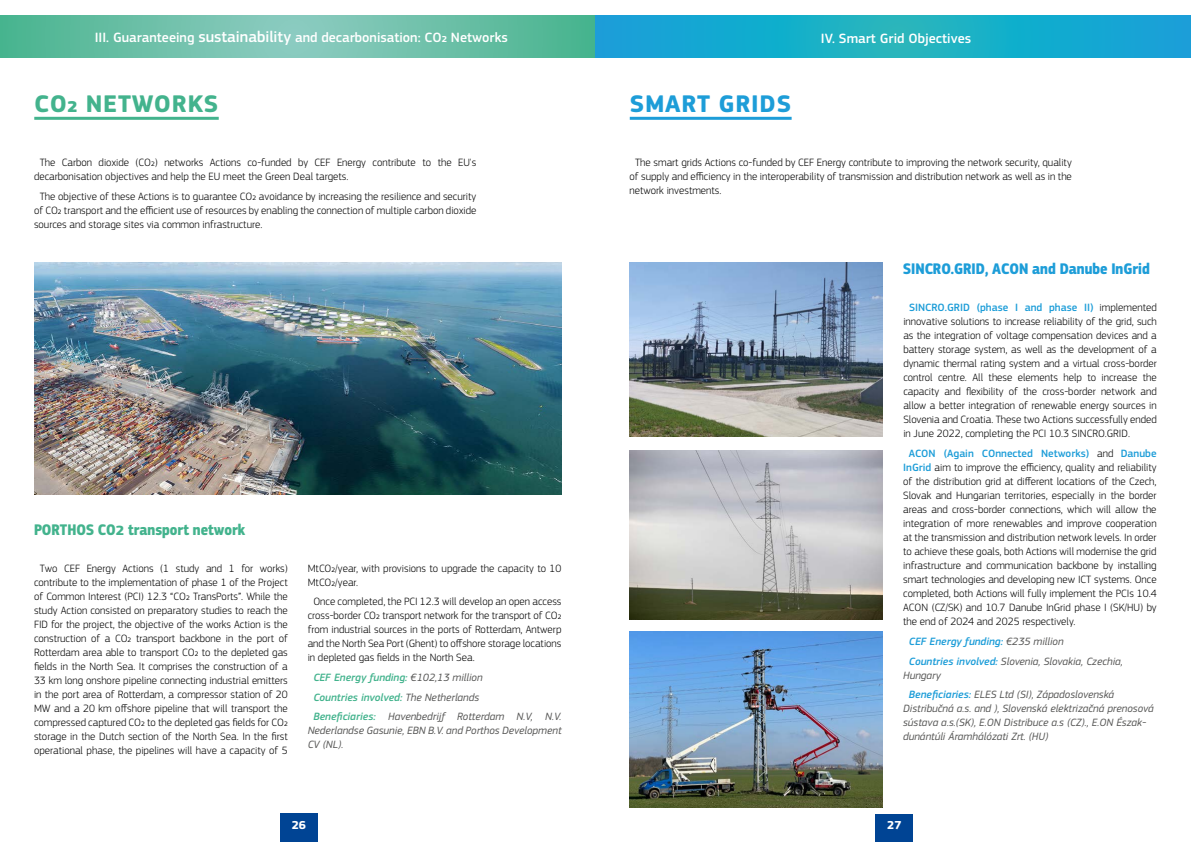
<style>
.page{position:relative;width:1191px;height:842px;background:#fff}
.page>*{position:absolute;margin:0;border:0;box-sizing:border-box;transform-origin:0 0}
.Titles-green{font:700 25px "EC Square Sans Pro";letter-spacing:.03em;color:#43b38d}
.Titles-green-2{font:700 25px "EC Square Sans Pro";letter-spacing:.03em;color:#1d9dd8}
.t1{font:700 16px "EC Square Sans Cond Pro";color:#1d9dd8}
.t2{font:700 16px "EC Square Sans Cond Pro";color:#43b38d}
.t3{font:500 14px "EC Square Sans Pro";color:#fff}
.t4{font:700 12px "EC Square Sans Pro";color:#fff}
.t5{font:300 11px/14px "EC Square Sans Pro";color:#000;text-align:justify}
.t6{font:italic 11px/14px "EC Square Sans Pro";color:#575756}
.t7{font:italic 500 11px "EC Square Sans Pro";color:#43b38d}
.t8{font:italic 500 11px "EC Square Sans Pro";color:#1d9dd8}
.s1{font-size:16px}
.s2{font-size:13.9px}
.s3{font-weight:400;color:#575756}
.s4{font-weight:500;color:#43b38d}
.s5{font-weight:500;color:#1d9dd8}
</style>
<div class="page">
<hr style="left:34px;top:117px;width:185px;height:3px;background:#43b38d">
<hr style="left:630px;top:117px;width:161px;height:3px;background:#1d9dd8">
<svg style="left:0;top:15px;width:595px;height:43px;background:#6bbfa7"></svg>
<svg style="left:595px;top:15px;width:596px;height:43px;background:#18aacc"></svg>
<img style="left:34px;top:262px;width:527px;height:233px">
<img style="left:629px;top:262px;width:254px;height:175px">
<img style="left:629px;top:450px;width:254px;height:169px">
<img style="left:630px;top:631px;width:253px;height:177px">
<div style="left:875px;top:814px;width:38px;height:28px;background:#004494"></div>
<div style="left:280px;top:814px;width:37px;height:28px;background:#004494"></div>
<p class="t3" style="left:95px;top:30px;width:415px">III. Guaranteeing <span class="s1">sustainability</span> and decarbonisation: CO2 Networks</p>
<p class="t3" style="left:821px;top:30px;width:152px">IV. Smart Grid Objectives</p>
<p class="Titles-green" style="left:34px;top:89px;width:186px">CO2 NETWORKS</p>
<p class="Titles-green-2" style="left:630px;top:89px;width:163px">SMART GRIDS</p>
<p class="t5" style="left:34px;top:156px;width:444px;text-indent:6px">The Carbon dioxide (CO2) networks Actions co-funded by CEF Energy contribute to the EU's decarbonisation objectives and help the EU meet the Green Deal targets.</p>
<p class="t5" style="left:34px;top:189px;width:444px;text-indent:6px">The objective of these Actions is to guarantee CO2 avoidance by increasing the resilience and security of CO2 transport and the efficient use of resources by enabling the connection of multiple carbon dioxide sources and storage sites via common infrastructure.</p>
<p class="t2" style="left:34px;top:520px;width:213px">PORTHOS CO<span class="s2">2</span> transport network</p>
<p class="t5" style="left:34px;top:561px;width:255px;text-align:center">Two CEF Energy Actions (1 study and 1 for works) contribute to the implementation of phase 1 of the Project of Common Interest (PCI) 12.3 “CO2 TransPorts”. While the study Action consisted on preparatory studies to reach the FID for the project, the objective of the works Action is the construction of a CO2 transport backbone in the port of Rotterdam area able to transport CO2 to the depleted gas fields in the North Sea. It comprises the construction of a 33 km long onshore pipeline connecting industrial emitters in the port area of Rotterdam, a compressor station of 20<br>MW and a 20 km offshore pipeline that will transport the compressed captured CO2 to the depleted gas fields for CO2 storage in the Dutch section of the North Sea. In the first operational phase, the pipelines will have a capacity of 5</p>
<p class="t5" style="left:308px;top:561px;width:255px">MtCO2/year, with provisions to upgrade the capacity to 10<br>MtCO2/year.</p>
<p class="t5" style="left:308px;top:595px;width:255px;text-indent:6px">Once completed, the PCI 12.3 will develop an open access cross-border CO2 transport network for the transport of CO2 from industrial sources in the ports of Rotterdam, Antwerp and the North Sea Port (Ghent) to offshore storage locations in depleted gas fields in the North Sea.</p>
<p class="t7" style="left:313px;top:671px;width:171px">CEF Energy funding: <span class="s3">€102,13 million</span></p>
<p class="t7" style="left:313px;top:691px;width:167px">Countries involved: <span class="s3">The Netherlands</span></p>
<p class="t6" style="left:308px;top:710px;width:255px;text-align:justify;text-indent:6px"><span class="s4">Beneficiaries:</span> Havenbedrijf Rotterdam N.V, N.V.<br>Nederlandse Gasunie, EBN B.V. and Porthos Development CV (NL).</p>
<p class="t5" style="left:629px;top:156px;width:444px;text-indent:6px">The smart grids Actions co-funded by CEF Energy contribute to improving the network security, quality of supply and efficiency in the interoperability of transmission and distribution network as well as in the network investments.</p>
<p class="t1" style="left:903px;top:259px;width:248px">SINCRO.GRID, ACON and Danube InGrid</p>
<p class="t5" style="left:903px;top:300px;width:255px;text-indent:6px"><span class="s5">SINCRO.GRID (phase I and phase II)</span> implemented innovative solutions to increase reliability of the grid, such as the integration of voltage compensation devices and a battery storage system, as well as the development of a dynamic thermal rating system and a virtual cross-border control centre. All these elements help to increase the capacity and flexibility of the cross-border network and allow a better integration of renewable energy sources in Slovenia and Croatia. These two Actions successfully ended in June 2022, completing the PCI 10.3 SINCRO.GRID.</p>
<p class="t5" style="left:903px;top:447px;width:255px;text-indent:6px"><span class="s5">ACON (Again COnnected Networks)</span> and <span class="s5">Danube InGrid</span> aim to improve the efficiency, quality and reliability of the distribution grid at different locations of the Czech, Slovak and Hungarian territories, especially in the border areas and cross-border connections, which will allow the integration of more renewables and improve cooperation at the transmission and distribution network levels. In order to achieve these goals, both Actions will modernise the grid infrastructure and communication backbone by installing smart technologies and developing new ICT systems. Once completed, both Actions will fully implement the PCIs 10.4<br>ACON (CZ/SK) and 10.7 Danube InGrid phase I (SK/HU) by the end of 2024 and 2025 respectively.</p>
<p class="t8" style="left:909px;top:635px;width:156px">CEF Energy funding: <span class="s3">€235 million</span></p>
<p class="t6" style="left:903px;top:654px;width:221px;text-indent:6px"><span class="s5">Countries involved:</span> Slovenia, Slovakia, Czechia,<br>Hungary</p>
<p class="t6" style="left:903px;top:688px;width:252px;text-indent:6px"><span class="s5">Beneficiaries:</span> ELES Ltd (SI), Západoslovenská Distribučná a.s. and ), Slovenská elektrizačná prenosová sústava a.s.(SK), E.ON Distribuce a.s (CZ)., E.ON Észak&shy;dunántúli Áramhálózati Zrt. (HU)</p>
<p class="t4" style="left:292px;top:817px;width:16px">26</p>
<p class="t4" style="left:887px;top:817px;width:16px">27</p>
</div>
